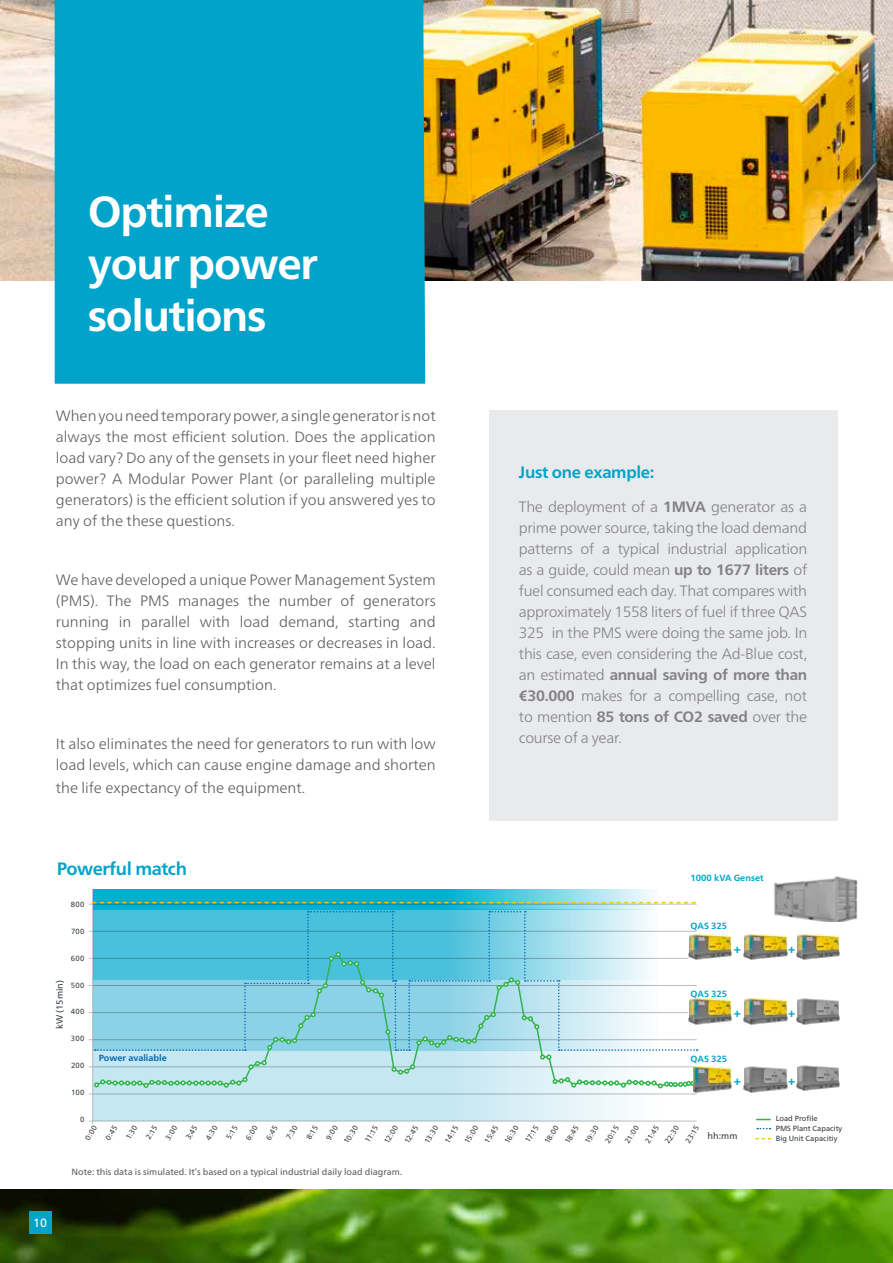
<style>
.page{position:relative;width:893px;height:1263px;background:#fff}
.page>*{position:absolute;margin:0;border:0;box-sizing:border-box;transform-origin:0 0}
.t1{font:700 43.5px/52.2px "Neue Frutiger World";letter-spacing:-.03em;color:#fff}
.t2{font:700 18px "Neue Frutiger World";letter-spacing:-.025em;color:#00a4ca}
.t3{font:700 16.5px "Neue Frutiger World";letter-spacing:-.02em;color:#00a4ca}
.t4{font:300 15px/21px "Neue Frutiger World";color:#5c5e60;text-align:justify}
.t5{font:300 15px/21px "Neue Frutiger World";letter-spacing:-.02em;color:#828284;text-align:justify}
.t6{font:700 12px "Neue Frutiger World";color:#00a4ca}
.t7{font:12px "Neue Frutiger World";color:#fff}
.t8{font:9px "Neue Frutiger World";color:#5c5e60}
.t9{font:700 9px "Neue Frutiger World";color:#00a4ca}
.t10{font:700 9px "Neue Frutiger World";color:#0166b3}
.t11{font:9px "Neue Frutiger World";color:#353b40}
.t12{font:7.5px/10.1px "Neue Frutiger World";color:#353b40}
.s1{font-weight:700}
</style>
<div class="page">
<img style="left:0;top:1189px;width:893px;height:74px">
<img style="left:0;top:0;width:893px;height:281px">
<div style="left:55px;top:0;width:370px;height:384px;background:#00a4ca"></div>
<svg style="left:93px;top:1051px;width:564px;height:70px;background:#cde9f2"></svg>
<svg style="left:93px;top:889px;width:564px;height:21px;background:#30bdd6"></svg>
<hr style="left:89px;top:1094px;width:608px;height:1px;background:#bcbdc0">
<hr style="left:89px;top:1066px;width:608px;height:1px;background:#bcbdc0">
<hr style="left:89px;top:1039px;width:608px;height:1px;background:#bcbdc0">
<hr style="left:89px;top:1012px;width:608px;height:1px;background:#bcbdc0">
<hr style="left:89px;top:985px;width:608px;height:1px;background:#bcbdc0">
<hr style="left:89px;top:958px;width:608px;height:1px;background:#bcbdc0">
<hr style="left:89px;top:931px;width:608px;height:1px;background:#bcbdc0">
<hr style="left:89px;top:904px;width:608px;height:1px;background:#bcbdc0">
<hr style="left:92px;top:889px;width:1px;height:235px;background:#bcbdc0">
<hr style="left:89px;top:1121px;width:608px;height:1px;background:#bcbdc0">
<svg style="left:93px;top:902px;width:602px;height:1px"></svg>
<svg style="left:94px;top:911px;width:604px;height:177px;background:#96d6e4"></svg>
<img style="left:773px;top:876px;width:85px;height:46px">
<svg style="left:756px;top:1119px;width:15px;height:1px"></svg>
<svg style="left:756px;top:1138px;width:15px;height:1px"></svg>
<svg style="left:757px;top:1128px;width:13px;height:1px"></svg>
<img style="left:796px;top:934px;width:44px;height:26px">
<img style="left:744px;top:934px;width:43px;height:26px">
<img style="left:688px;top:934px;width:44px;height:26px">
<img style="left:796px;top:998px;width:44px;height:26px">
<img style="left:744px;top:998px;width:43px;height:26px">
<img style="left:688px;top:998px;width:44px;height:26px">
<img style="left:796px;top:1066px;width:44px;height:25px">
<img style="left:744px;top:1066px;width:43px;height:26px">
<img style="left:693px;top:1066px;width:39px;height:26px">
<div style="left:489px;top:410px;width:348px;height:411px;background:#e9eaeb"></div>
<div style="left:29px;top:1211px;width:22px;height:23px;background:#00a4ca"></div>
<h1 class="t1" style="left:88px;top:185px;width:231px">Optimize your power solutions</h1>
<p class="t4" style="left:56px;top:406px;width:381px">When you need temporary power, a single generator is not always the most efficient solution. Does the application load vary? Do any of the gensets in your fleet need higher power? A Modular Power Plant (or paralleling multiple generators) is the efficient solution if you answered yes to any of the these questions.</p>
<p class="t4" style="left:56px;top:570px;width:381px">We have developed a unique Power Management System (PMS). The PMS manages the number of generators running in parallel with load demand, starting and stopping units in line with increases or decreases in load.<br>In this way, the load on each generator remains at a level that optimizes fuel consumption.</p>
<p class="t4" style="left:56px;top:734px;width:381px">It also eliminates the need for generators to run with low load levels, which can cause engine damage and shorten</p>
<p class="t4" style="left:56px;top:777px;width:251px">the life expectancy of the equipment.</p>
<p class="t3" style="left:519px;top:458px;width:137px">Just one example:</p>
<p class="t5" style="left:519px;top:496px;width:290px">The deployment of a <span class="s1">1MVA</span> generator as a prime power source, taking the load demand patterns of a typical industrial application as a guide, could mean <span class="s1">up to 1677 liters</span> of fuel consumed each day. That compares with approximately 1558 liters of fuel if three QAS 325 in the PMS were doing the same job. In this case, even considering the Ad-Blue cost, an estimated <span class="s1">annual saving of more than €30.000</span> makes for a compelling case, not to mention <span class="s1">85 tons of CO2 saved</span> over the course of a year.</p>
<p class="t2" style="left:57px;top:853px;width:132px">Powerful match</p>
<p class="t9" style="left:690px;top:870px;width:75px">1000 kVA Genset</p>
<p class="t12" style="left:71px;top:900px;width:15px">800</p>
<p class="t12" style="left:71px;top:926px;width:15px">700</p>
<p class="t12" style="left:71px;top:953px;width:15px">600</p>
<p class="t12" style="left:71px;top:980px;width:15px">500</p>
<p class="t12" style="left:71px;top:1007px;width:15px">400</p>
<p class="t12" style="left:71px;top:1034px;width:15px">300</p>
<p class="t12" style="left:71px;top:1060px;width:15px">200</p>
<p class="t12" style="left:71px;top:1087px;width:15px">100</p>
<p class="t12" style="left:80px;top:1114px;width:6px">0</p>
<p class="t9" style="left:690px;top:918px;width:38px">QAS 325</p>
<p class="t6" style="left:734px;top:938px;width:9px">+</p>
<p class="t6" style="left:788px;top:938px;width:9px">+</p>
<p class="t11" style="left:52px;top:1029px;width:51px;rotate:-90deg">kW (15min)</p>
<p class="t9" style="left:690px;top:986px;width:38px">QAS 325</p>
<p class="t6" style="left:734px;top:1003px;width:9px">+</p>
<p class="t6" style="left:788px;top:1003px;width:9px">+</p>
<p class="t10" style="left:99px;top:1050px;width:70px">Power avaliable</p>
<p class="t9" style="left:690px;top:1051px;width:38px">QAS 325</p>
<p class="t6" style="left:734px;top:1070px;width:9px">+</p>
<p class="t6" style="left:788px;top:1070px;width:9px">+</p>
<p class="t12" style="left:342px;top:1140px;width:21px;rotate:-58deg">10:30</p>
<p class="t12" style="left:362px;top:1139px;width:20px;rotate:-58deg">11:15</p>
<p class="t12" style="left:382px;top:1140px;width:21px;rotate:-58deg">12:00</p>
<p class="t12" style="left:402px;top:1140px;width:21px;rotate:-58deg">12:45</p>
<p class="t12" style="left:422px;top:1140px;width:21px;rotate:-58deg">13:30</p>
<p class="t12" style="left:442px;top:1139px;width:20px;rotate:-58deg">14:15</p>
<p class="t12" style="left:462px;top:1140px;width:21px;rotate:-58deg">15:00</p>
<p class="t12" style="left:482px;top:1140px;width:21px;rotate:-58deg">15:45</p>
<p class="t12" style="left:502px;top:1140px;width:21px;rotate:-58deg">16:30</p>
<p class="t12" style="left:523px;top:1139px;width:20px;rotate:-58deg">17:15</p>
<p class="t12" style="left:542px;top:1140px;width:22px;rotate:-58deg">18:00</p>
<p class="t12" style="left:562px;top:1140px;width:21px;rotate:-58deg">18:45</p>
<p class="t12" style="left:582px;top:1140px;width:21px;rotate:-58deg">19:30</p>
<p class="t12" style="left:603px;top:1140px;width:21px;rotate:-58deg">20:15</p>
<p class="t12" style="left:623px;top:1140px;width:21px;rotate:-58deg">21:00</p>
<p class="t12" style="left:643px;top:1140px;width:21px;rotate:-58deg">21:45</p>
<p class="t12" style="left:663px;top:1140px;width:21px;rotate:-58deg">22:30</p>
<p class="t12" style="left:683px;top:1140px;width:21px;rotate:-58deg">23:15</p>
<p class="t12" style="left:776px;top:1114px;width:68px">Load Profile<br>PMS Plant Capacity<br>Big Unit Capacitiy</p>
<p class="t12" style="left:83px;top:1137px;width:17px;rotate:-58deg">0:00</p>
<p class="t12" style="left:103px;top:1136px;width:17px;rotate:-58deg">0:45</p>
<p class="t12" style="left:123px;top:1136px;width:17px;rotate:-58deg">1:30</p>
<p class="t12" style="left:144px;top:1136px;width:16px;rotate:-58deg">2:15</p>
<p class="t12" style="left:163px;top:1137px;width:17px;rotate:-58deg">3:00</p>
<p class="t12" style="left:183px;top:1136px;width:17px;rotate:-58deg">3:45</p>
<p class="t12" style="left:203px;top:1137px;width:17px;rotate:-58deg">4:30</p>
<p class="t12" style="left:224px;top:1136px;width:16px;rotate:-58deg">5:15</p>
<p class="t12" style="left:243px;top:1137px;width:17px;rotate:-58deg">6:00</p>
<p class="t12" style="left:264px;top:1136px;width:17px;rotate:-58deg">6:45</p>
<p class="t12" style="left:284px;top:1136px;width:17px;rotate:-58deg">7:30</p>
<p class="t12" style="left:304px;top:1136px;width:16px;rotate:-58deg">8:15</p>
<p class="t12" style="left:324px;top:1137px;width:17px;rotate:-58deg">9:00</p>
<p class="t11" style="left:708px;top:1128px;width:31px">hh:mm</p>
<p class="t8" style="left:71px;top:1165px;width:332px">Note: this data is simulated. It’s based on a typical industrial daily load diagram.</p>
<p class="t7" style="left:33px;top:1214px;width:15px">10</p>
</div>
